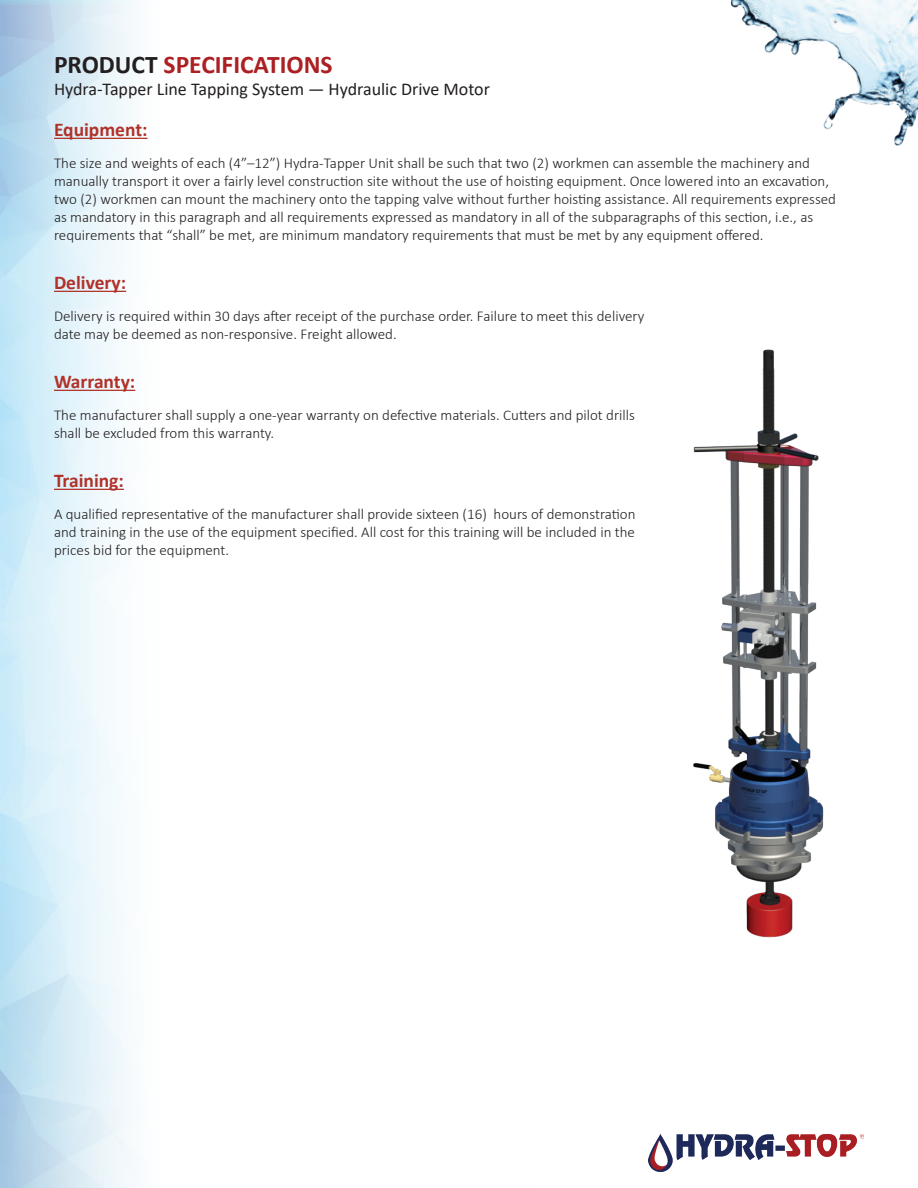
<style>
.page{position:relative;width:918px;height:1188px;background:#fff}
.page>*{position:absolute;margin:0;border:0;box-sizing:border-box;transform-origin:0 0}
.t1{font:700 25.5px "Calibri";color:#ac1f22}
.t2{font:700 19.5px "Calibri";color:#b0322a}
.t3{font:18px "Calibri";color:#231f20}
.t4{font:300 15px/18px "Calibri";color:#231f20}
.s1{color:#231f20}
</style>
<div class="page">
<svg style="left:0;top:0;width:148px;height:1187px"></svg>
<img style="left:731px;top:0;width:187px;height:146px">
<img style="left:648px;top:1134px;width:216px;height:38px">
<hr style="left:54px;top:138px;width:94px;height:1px;background:#b0322a">
<hr style="left:54px;top:291px;width:72px;height:1px;background:#b0322a">
<hr style="left:54px;top:390px;width:81px;height:1px;background:#b0322a">
<hr style="left:54px;top:489px;width:70px;height:1px;background:#b0322a">
<img style="left:693px;top:349px;width:131px;height:589px">
<h1 class="t1" style="left:54px;top:47px;width:280px"><span class="s1">PRODUCT</span> SPECIFICATIONS</h1>
<p class="t3" style="left:54px;top:76px;width:438px">Hydra-Tapper Line Tapping System — Hydraulic Drive Motor</p>
<h2 class="t2" style="left:54px;top:116px;width:95px">Equipment:</h2>
<p class="t4" style="left:54px;top:154px;width:784px">The size and weights of each (4”–12”) Hydra-Tapper Unit shall be such that two (2) workmen can assemble the machinery and manually transport it over a fairly level construction site without the use of hoisting equipment. Once lowered into an excavation, two (2) workmen can mount the machinery onto the tapping valve without further hoisting assistance. All requirements expressed as mandatory in this paragraph and all requirements expressed as mandatory in all of the subparagraphs of this section, i.e., as requirements that “shall” be met, are minimum mandatory requirements that must be met by any equipment offered.</p>
<h2 class="t2" style="left:54px;top:269px;width:74px">Delivery:</h2>
<p class="t4" style="left:54px;top:307px;width:592px">Delivery is required within 30 days after receipt of the purchase order. Failure to meet this delivery date may be deemed as non-responsive. Freight allowed.</p>
<h2 class="t2" style="left:54px;top:368px;width:83px">Warranty:</h2>
<p class="t4" style="left:54px;top:406px;width:583px">The manufacturer shall supply a one-year warranty on defective materials. Cutters and pilot drills shall be excluded from this warranty.</p>
<h2 class="t2" style="left:54px;top:467px;width:71px">Training:</h2>
<p class="t4" style="left:54px;top:505px;width:583px;text-align:justify">A qualified representative of the manufacturer shall provide sixteen (16) hours of demonstration and training in the use of the equipment specified. All cost for this training will be included in the prices bid for the equipment.</p>
</div>
